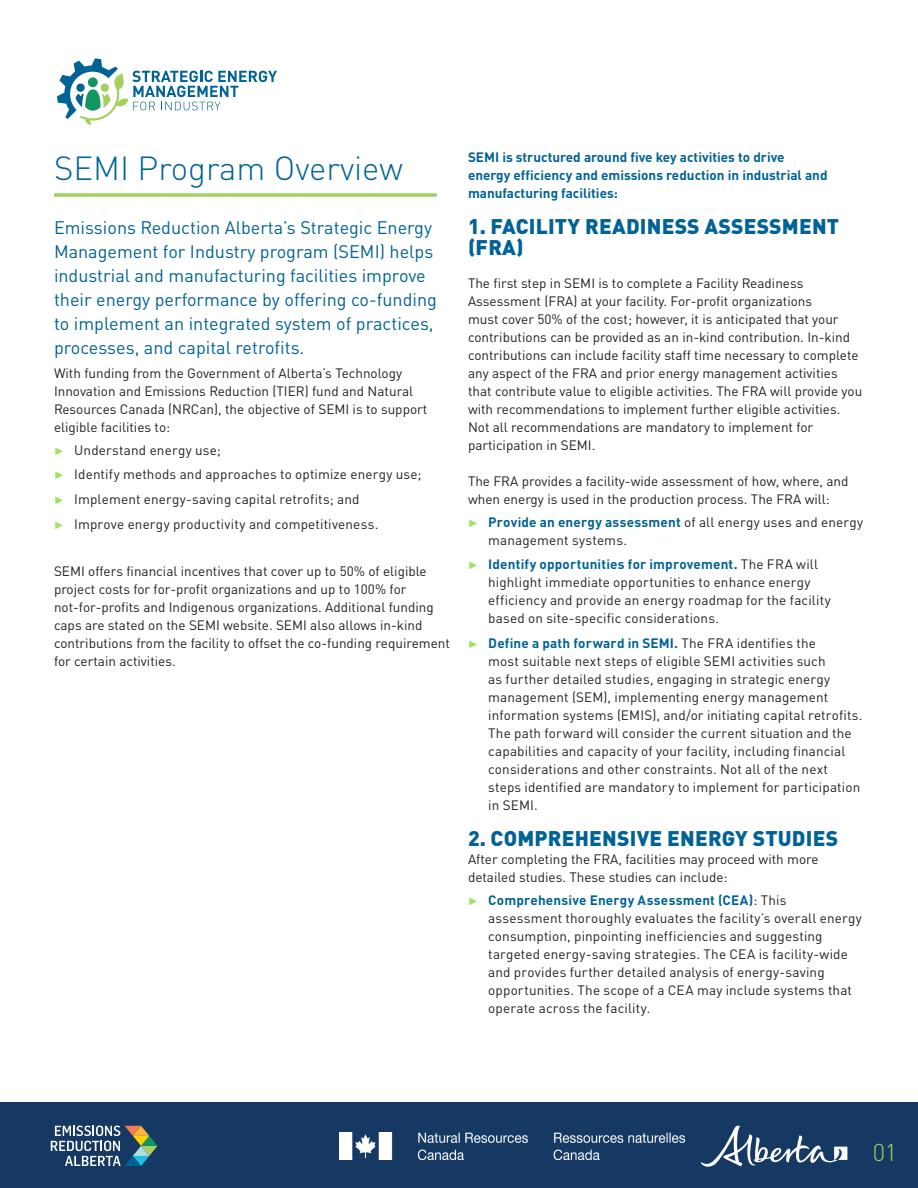
<style>
.page{position:relative;width:918px;height:1188px;background:#fff}
.page>*{position:absolute;margin:0;border:0;box-sizing:border-box;transform-origin:0 0}
.t1{font:300 33px "DIN Pro";color:#016395}
.t2{font:300 24px "DIN Pro";color:#a5d060}
.t3{font:900 21px/21px "DIN Pro";letter-spacing:.01em;color:#016395}
.Lead{font:18px/24px "DIN Pro";color:#016395}
.t4{font:13.5px/18px "DIN Pro";color:#231f20}
.Bold_paragraph{font:700 13.5px/18px "DIN Pro";color:#016395}
.s1{font-family:"Klavika";font-size:15px;color:#a0e25d}
.s2{font-weight:700;color:#016395}
</style>
<div class="page">
<div style="left:0;top:1102px;width:918px;height:86px;background:#163964"></div>
<svg style="left:701px;top:1125px;width:146px;height:42px"></svg>
<svg style="left:51px;top:1126px;width:107px;height:40px"></svg>
<img style="left:339px;top:1133px;width:346px;height:26px">
<svg style="left:54px;top:194px;width:382px;height:2px"></svg>
<svg style="left:57px;top:58px;width:220px;height:67px"></svg>
<h1 class="t1" style="left:54px;top:143px;width:350px">SEMI Program Overview</h1>
<p class="Lead" style="left:54px;top:214px;width:384px">Emissions Reduction Alberta’s Strategic Energy Management for Industry program (SEMI) helps industrial and manufacturing facilities improve their energy performance by offering co-funding to implement an integrated system of practices, processes, and capital retrofits.</p>
<p class="t4" style="left:54px;top:363px;width:375px">With funding from the Government of Alberta’s Technology Innovation and Emissions Reduction (TIER) fund and Natural Resources Canada (NRCan), the objective of SEMI is to support eligible facilities to:</p>
<p class="t4" style="left:54px;top:439px;width:168px"><span class="s1">˲</span> Understand energy use;</p>
<p class="t4" style="left:54px;top:464px;width:369px"><span class="s1">˲</span> Identify methods and approaches to optimize energy use;</p>
<p class="t4" style="left:54px;top:489px;width:307px"><span class="s1">˲</span> Implement energy-saving capital retrofits; and</p>
<p class="t4" style="left:54px;top:514px;width:326px"><span class="s1">˲</span> Improve energy productivity and competitiveness.</p>
<p class="t4" style="left:54px;top:561px;width:397px">SEMI offers financial incentives that cover up to 50% of eligible project costs for for-profit organizations and up to 100% for not-for-profits and Indigenous organizations. Additional funding caps are stated on the SEMI website. SEMI also allows in-kind contributions from the facility to offset the co-funding requirement for certain activities.</p>
<p class="Bold_paragraph" style="left:468px;top:147px;width:361px">SEMI is structured around five key activities to drive energy efficiency and emissions reduction in industrial and manufacturing facilities:</p>
<h2 class="t3" style="left:468px;top:213px;width:373px">1. FACILITY READINESS ASSESSMENT (FRA)</h2>
<p class="t4" style="left:468px;top:273px;width:396px">The first step in SEMI is to complete a Facility Readiness Assessment (FRA) at your facility. For-profit organizations<br>must cover 50% of the cost; however, it is anticipated that your contributions can be provided as an in-kind contribution. In-kind contributions can include facility staff time necessary to complete any aspect of the FRA and prior energy management activities that contribute value to eligible activities. The FRA will provide you with recommendations to implement further eligible activities.<br>Not all recommendations are mandatory to implement for participation in SEMI.</p>
<p class="t4" style="left:468px;top:471px;width:382px">The FRA provides a facility-wide assessment of how, where, and when energy is used in the production process. The FRA will:</p>
<p class="t4" style="left:488px;top:511px;width:376px;text-indent:-20px"><span class="s1">˲</span> <span class="s2">Provide an energy assessment</span> of all energy uses and energy management systems.</p>
<p class="t4" style="left:488px;top:554px;width:344px;text-indent:-20px"><span class="s1">˲</span> <span class="s2">Identify opportunities for improvement.</span> The FRA will highlight immediate opportunities to enhance energy efficiency and provide an energy roadmap for the facility based on site-specific considerations.</p>
<p class="t4" style="left:488px;top:633px;width:376px;text-indent:-20px"><span class="s1">˲</span> <span class="s2">Define a path forward in SEMI.</span> The FRA identifies the<br>most suitable next steps of eligible SEMI activities such<br>as further detailed studies, engaging in strategic energy management (SEM), implementing energy management information systems (EMIS), and/or initiating capital retrofits.<br>The path forward will consider the current situation and the capabilities and capacity of your facility, including financial considerations and other constraints. Not all of the next steps identified are mandatory to implement for participation in SEMI.</p>
<h2 class="t3" style="left:468px;top:825px;width:372px">2. COMPREHENSIVE ENERGY STUDIES</h2>
<p class="t4" style="left:468px;top:849px;width:352px">After completing the FRA, facilities may proceed with more detailed studies. These studies can include:</p>
<p class="t4" style="left:488px;top:889px;width:375px;text-indent:-20px"><span class="s1">˲</span> <span class="s2">Comprehensive Energy Assessment (CEA)</span>: This assessment thoroughly evaluates the facility’s overall energy consumption, pinpointing inefficiencies and suggesting targeted energy-saving strategies. The CEA is facility-wide and provides further detailed analysis of energy-saving opportunities. The scope of a CEA may include systems that operate across the facility.</p>
<h2 class="t2" style="left:873px;top:1134px;width:26px">01</h2>
</div>
